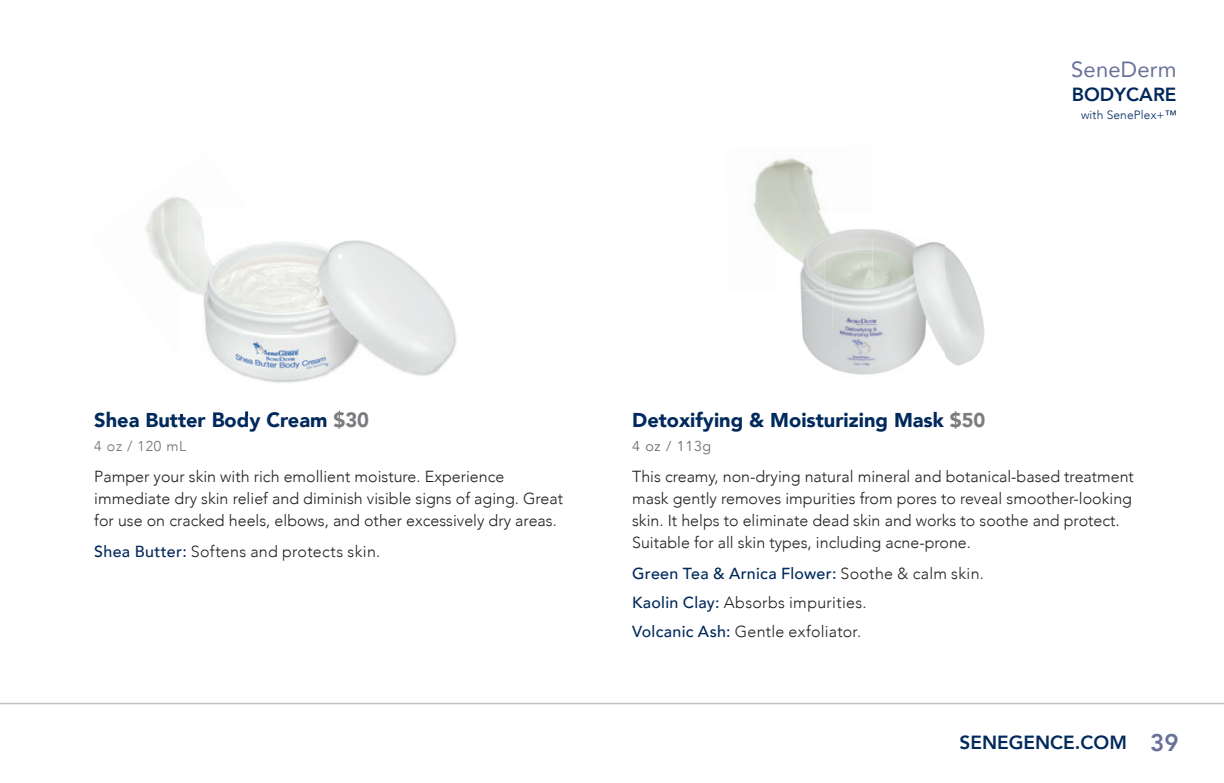
<style>
.page{position:relative;width:1224px;height:783px;background:#fff}
.page>*{position:absolute;margin:0;border:0;box-sizing:border-box;transform-origin:0 0}
.t1{font:22px "Avenir";letter-spacing:.01em;color:#687199}
.t2{font:900 20px "Avenir";color:#00295c}
.t3{font:800 19px "Avenir";color:#00295c}
.t4{font:300 16px/22px "Avenir";color:#231f20}
.t5{font:300 16px/29.2px "Avenir";letter-spacing:.02em;color:#231f20}
.t6{font:300 14.2px "Avenir";letter-spacing:.05em;color:#6c6d70}
.t7{font:14.2px "Avenir";letter-spacing:.05em;color:#6c6d70}
.t8{font:300 12px "Avenir";letter-spacing:.01em;color:#00295c}
.s1{font-family:"Helvetica Neue LT Std";font-weight:400}
.s2{color:#7a7c7f}
.s3{font-weight:500;color:#00295c}
.s4{font-size:24px;color:#687199}
</style>
<div class="page">
<hr style="left:0;top:703px;width:1224px;height:1px;background:#bcbdc0">
<img style="left:753px;top:158px;width:68px;height:85px">
<img style="left:873px;top:229px;width:93px;height:41px">
<img style="left:800px;top:291px;width:33px;height:78px">
<img style="left:833px;top:270px;width:152px;height:105px">
<img style="left:776px;top:214px;width:97px;height:77px">
<img style="left:145px;top:199px;width:34px;height:32px">
<img style="left:167px;top:197px;width:27px;height:10px">
<img style="left:146px;top:231px;width:33px;height:53px">
<img style="left:180px;top:411px;width:100px;height:5px">
<img style="left:334px;top:411px;width:34px;height:5px">
<img style="left:266px;top:240px;width:166px;height:47px">
<img style="left:206px;top:287px;width:251px;height:96px">
<img style="left:202px;top:239px;width:90px;height:47px">
<img style="left:202px;top:286px;width:45px;height:47px">
<img style="left:247px;top:286px;width:19px;height:14px">
<h1 class="t1" style="left:1071px;top:52px;width:107px">SeneDerm</h1>
<p class="t3" style="left:1072px;top:80px;width:106px">BODYCARE</p>
<p class="t8" style="left:1081px;top:108px;width:97px">with SenePlex+<span class="s1">™</span></p>
<p class="t2" style="left:94px;top:402px;width:276px">Shea Butter Body Cream <span class="s2">$30</span></p>
<p class="t6" style="left:94px;top:437px;width:94px">4 oz / 120 mL</p>
<p class="t4" style="left:94px;top:465px;width:470px">Pamper your skin with rich emollient moisture. Experience immediate dry skin relief and diminish visible signs of aging. Great for use on cracked heels, elbows, and other excessively dry areas.</p>
<p class="t5" style="left:94px;top:536px;width:287px"><span class="s3">Shea Butter:</span> Softens and protects skin.</p>
<p class="t2" style="left:632px;top:402px;width:355px">Detoxifying &amp; Moisturizing Mask <span class="s2">$50</span></p>
<p class="t7" style="left:632px;top:437px;width:81px">4 oz / 113g</p>
<p class="t4" style="left:632px;top:465px;width:503px">This creamy, non-drying natural mineral and botanical-based treatment mask gently removes impurities from pores to reveal smoother-looking skin. It helps to eliminate dead skin and works to soothe and protect.<br>Suitable for all skin types, including acne-prone.</p>
<p class="t5" style="left:632px;top:558px;width:353px"><span class="s3">Green Tea &amp; Arnica Flower:</span> Soothe &amp; calm skin.<br><span class="s3">Kaolin Clay:</span> Absorbs impurities.<br><span class="s3">Volcanic Ash:</span> Gentle exfoliator.</p>
<p class="t3" style="left:960px;top:728px;width:221px">SENEGENCE.COM <span class="s4">39</span></p>
</div>
